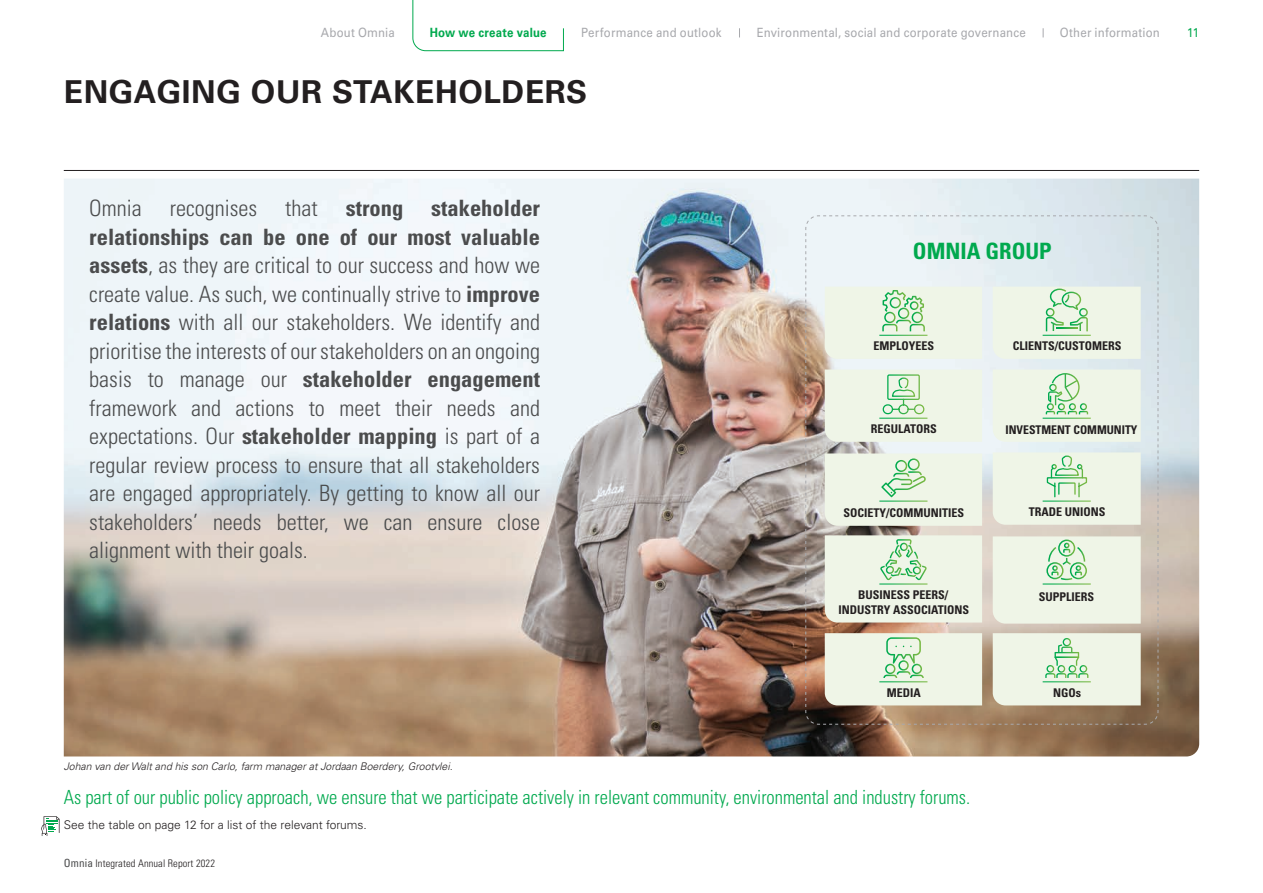
<style>
.page{position:relative;width:1263px;height:893px;background:#fff}
.page>*{position:absolute;margin:0;border:0;box-sizing:border-box;transform-origin:0 0}
.t1{font:700 31.5px "Univers LT Std";letter-spacing:.02em;color:#231f20}
.t2{font:300 condensed 22.5px/28.5px "Univers LT Std";color:#4b4c4d;text-align:justify}
.t3{font:700 condensed 22.5px "Univers LT Std";color:#00a94e}
.t4{font:300 condensed 19.5px "Univers LT Std";color:#00a94e;scale:.95 1}
.t5{font:12.75px "Univers LT Std";letter-spacing:.015em;color:#a8a9ad;scale:.9 1}
.t6{font:700 12.75px "Univers LT Std";letter-spacing:.02em;color:#00a94e;scale:.9 1}
.t7{font:12.75px "Univers LT Std";color:#00a94e;scale:.9 1}
.t8{font:700 condensed 12px/15px "Univers LT Std";color:#231f20;text-align:center}
.t9{font:300 12px "Univers LT Std";color:#231f20}
.t10{font:italic 300 10.5px "Univers LT Std";color:#231f20}
.t11{font:300 condensed 10.5px "Univers LT Std";letter-spacing:.01em;color:#231f20}
.s1{font-weight:700}
.s2{font-weight:400;font-size:11.25px;color:#4b4c4d}
</style>
<div class="page">
<img style="left:64px;top:179px;width:1135px;height:577px">
<hr style="left:64px;top:170px;width:1135px;height:1px;background:#231f20">
<svg style="left:41px;top:816px;width:19px;height:20px"></svg>
<svg style="left:805px;top:215px;width:354px;height:510px;background:#cbc7c2"></svg>
<svg style="left:825px;top:287px;width:157px;height:72px;background:#e6f1df"></svg>
<svg style="left:993px;top:287px;width:148px;height:72px;background:#e6f2e0"></svg>
<svg style="left:825px;top:369px;width:157px;height:73px;background:#e7f2e1"></svg>
<svg style="left:993px;top:369px;width:148px;height:73px;background:#e7f1e0"></svg>
<svg style="left:825px;top:453px;width:157px;height:73px;background:#e8f2e1"></svg>
<svg style="left:993px;top:452px;width:148px;height:73px;background:#e8f2e1"></svg>
<svg style="left:825px;top:535px;width:157px;height:87px;background:#e8f2e1"></svg>
<svg style="left:993px;top:536px;width:148px;height:88px;background:#e8f1e0"></svg>
<svg style="left:825px;top:633px;width:157px;height:72px;background:#e7f1e0"></svg>
<svg style="left:993px;top:633px;width:148px;height:72px;background:#e7f1e0"></svg>
<svg style="left:412px;top:0;width:152px;height:51px"></svg>
<p class="t5" style="left:321px;top:25px;width:84px">About Omnia</p>
<p class="t6" style="left:430px;top:26px;width:131px">How we create value</p>
<p class="t5" style="left:581px;top:25px;width:158px">Performance and outlook</p>
<p class="t5" style="left:757px;top:25px;width:301px">Environmental, social and corporate governance</p>
<p class="t5" style="left:1060px;top:25px;width:112px">Other information</p>
<p class="t7" style="left:1187px;top:25px;width:15px">11</p>
<h1 class="t1" style="left:64px;top:73px;width:525px">ENGAGING OUR STAKEHOLDERS</h1>
<p class="t2" style="left:89px;top:194px;width:452px">Omnia recognises that <span class="s1">strong stakeholder relationships can be one of our most valuable assets</span>, as they are critical to our success and how we create value. As such, we continually strive to <span class="s1">improve relations</span> with all our stakeholders. We identify and prioritise the interests of our stakeholders on an ongoing basis to manage our <span class="s1">stakeholder engagement </span>framework and actions to meet their needs and expectations. Our <span class="s1">stakeholder mapping</span> is part of a regular review process to ensure that all stakeholders are engaged appropriately. By getting to know all our stakeholders’ needs better, we can ensure close alignment with their goals.</p>
<p class="t10" style="left:64px;top:760px;width:390px">Johan van der Walt and his son Carlo, farm manager at Jordaan Boerdery, Grootvlei.</p>
<p class="t3" style="left:913px;top:237px;width:140px">OMNIA GROUP</p>
<p class="t8" style="left:873px;top:339px;width:62px">EMPLOYEES</p>
<p class="t8" style="left:1013px;top:339px;width:110px">CLIENTS/CUSTOMERS</p>
<p class="t8" style="left:871px;top:421px;width:67px">REGULATORS</p>
<p class="t8" style="left:1005px;top:422px;width:133px">INVESTMENT COMMUNITY</p>
<p class="t8" style="left:843px;top:505px;width:122px">SOCIETY/COMMUNITIES</p>
<p class="t8" style="left:1029px;top:504px;width:78px">TRADE UNIONS</p>
<p class="t8" style="left:838px;top:587px;width:132px">BUSINESS PEERS/<br>INDUSTRY ASSOCIATIONS</p>
<p class="t8" style="left:1039px;top:589px;width:57px">SUPPLIERS</p>
<p class="t8" style="left:887px;top:685px;width:35px">MEDIA</p>
<p class="t8" style="left:1053px;top:685px;width:29px">NGOs</p>
<p class="t4" style="left:64px;top:786px;width:956px">As part of our public policy approach, we ensure that we participate actively in relevant community, environmental and industry forums.</p>
<p class="t9" style="left:64px;top:818px;width:305px">See the table on page 12 for a list of the relevant forums.</p>
<p class="t11" style="left:64px;top:857px;width:153px"><span class="s2">Omnia</span> Integrated Annual Report 2022</p>
</div>
